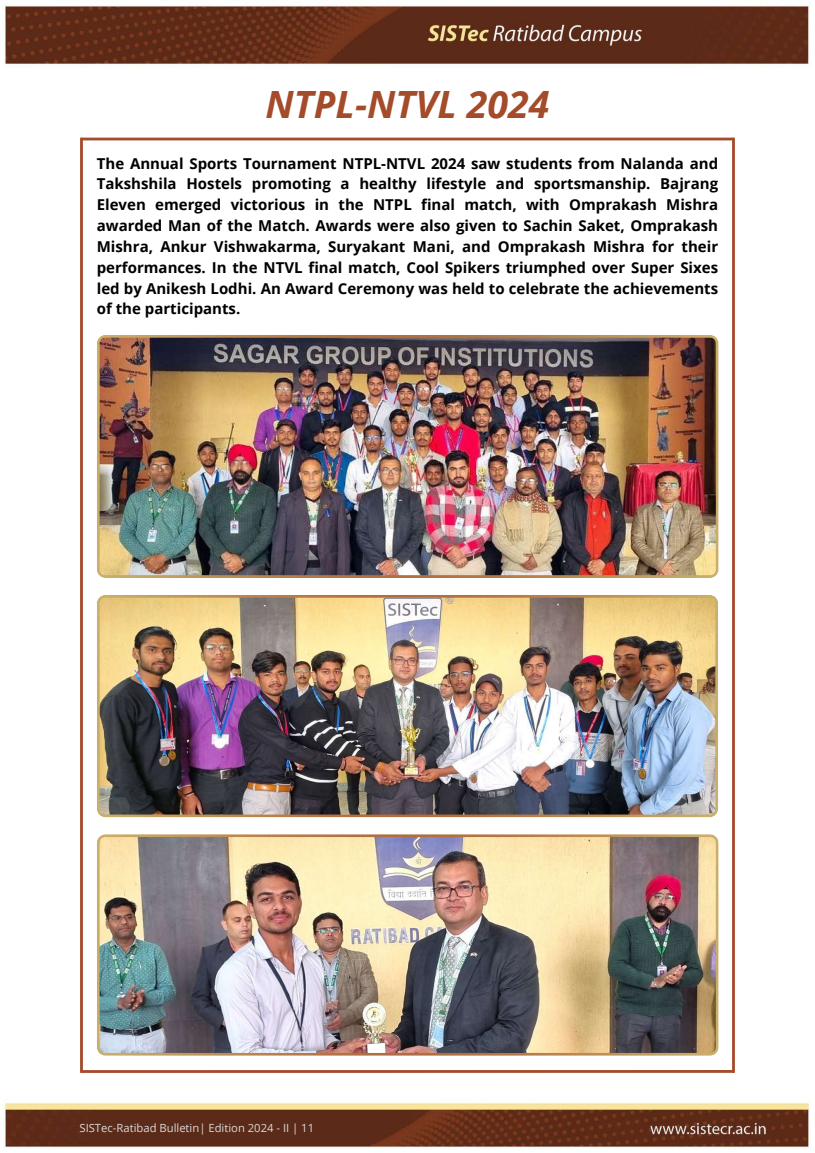
<style>
.page{position:relative;width:815px;height:1153px;background:#fff}
.page>*{position:absolute;margin:0;border:0;box-sizing:border-box;transform-origin:0 0}
.t1{font:italic 700 37.5px "Open Sans";color:#a44b29}
.t2{font:700 15px/20.9px "Open Sans";color:#000;text-align:justify}
.t3{font:11.25px "Open Sans";color:#d9d9d9}
</style>
<div class="page">
<img style="left:1px;top:0;width:809px;height:1149px">
<hr style="left:81px;top:138px;width:652px;height:2px;background:#a44b29">
<hr style="left:81px;top:1069px;width:652px;height:3px;background:#a44b29">
<hr style="left:732px;top:138px;width:2px;height:934px;background:#a44b29">
<hr style="left:80px;top:138px;width:3px;height:934px;background:#a44b29">
<img style="left:97px;top:335px;width:621px;height:242px">
<img style="left:97px;top:594px;width:621px;height:223px">
<img style="left:97px;top:834px;width:621px;height:221px">
<h1 class="t1" style="left:265px;top:78px;width:285px">NTPL-NTVL 2024</h1>
<p class="t2" style="left:97px;top:152px;width:622px">The Annual Sports Tournament NTPL-NTVL 2024 saw students from Nalanda and Takshshila Hostels promoting a healthy lifestyle and sportsmanship. Bajrang Eleven emerged victorious in the NTPL final match, with Omprakash Mishra awarded Man of the Match. Awards were also given to Sachin Saket, Omprakash Mishra, Ankur Vishwakarma, Suryakant Mani, and Omprakash Mishra for their performances. In the NTVL final match, Cool Spikers triumphed over Super Sixes led by Anikesh Lodhi. An Award Ceremony was held to celebrate the achievements of the participants.</p>
<p class="t3" style="left:79px;top:1119px;width:236px">SISTec-Ratibad Bulletin| Edition 2024 - II | 11</p>
</div>
